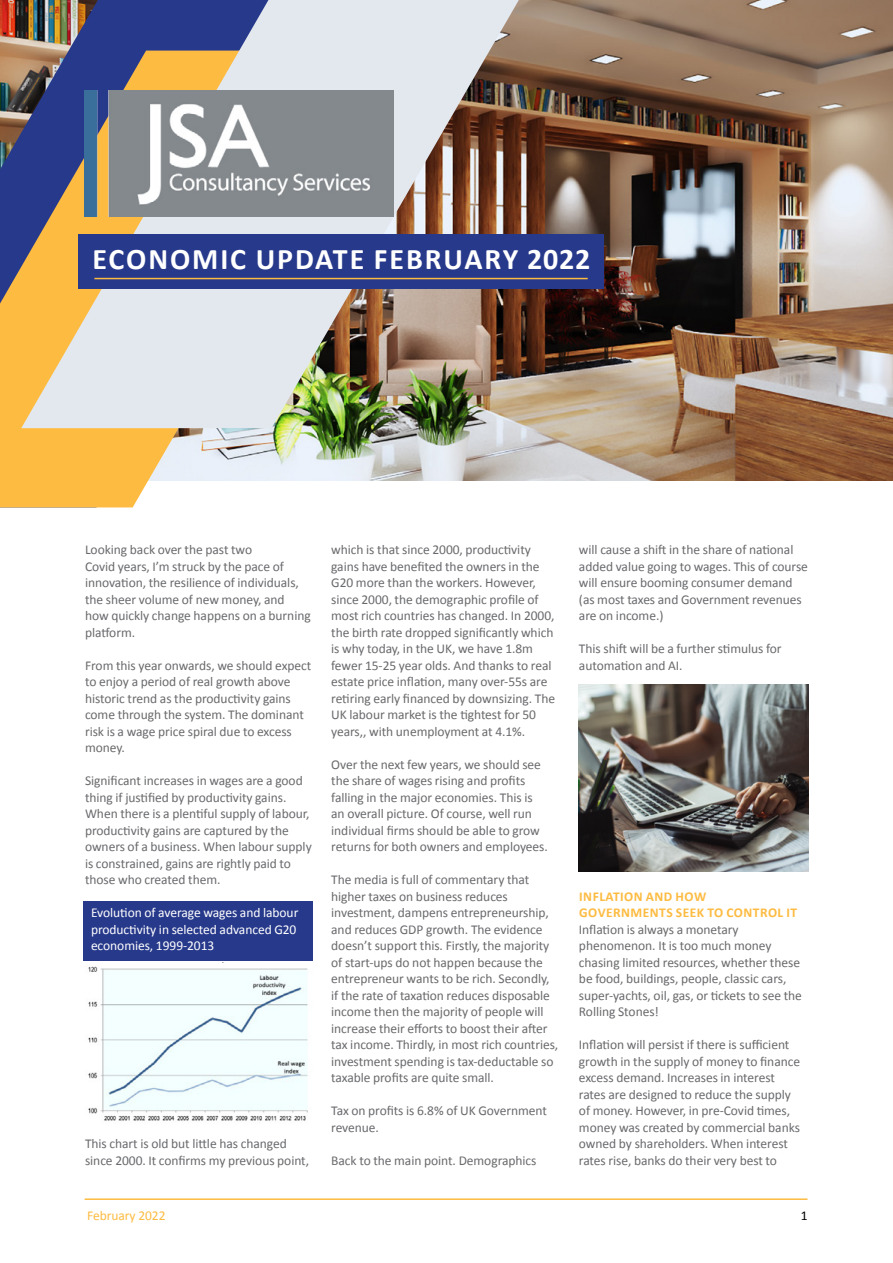
<style>
.page{position:relative;width:893px;height:1263px;background:#fff}
.page>*{position:absolute;margin:0;border:0;box-sizing:border-box;transform-origin:0 0}
.t1{font:700 30px "Calibri";letter-spacing:.065em;color:#fff}
.t2{font:13.5px/16.5px "Calibri";letter-spacing:-.005em;color:#696a6d}
.t3{font:13.5px/16.5px "Calibri";letter-spacing:-.005em;color:#fff}
.t4{font:700 13.5px/16.5px "Calibri";letter-spacing:.035em;color:#fdbb41}
.t5{font:13.5px "Calibri";letter-spacing:-.005em;color:#fdbb41}
.t6{font:13.5px "Calibri";color:#000}
</style>
<div class="page">
<img style="left:396px;top:0;width:497px;height:480px">
<svg style="left:0;top:51px;width:396px;height:456px"></svg>
<img style="left:21px;top:0;width:498px;height:428px">
<hr style="left:85px;top:1198px;width:722px;height:2px;background:#fdbb41">
<div style="left:78px;top:234px;width:526px;height:55px;background:#27398b"></div>
<hr style="left:94px;top:278px;width:494px;height:1px;background:#fdbb41">
<img style="left:579px;top:684px;width:229px;height:187px">
<img style="left:85px;top:91px;width:309px;height:126px">
<img style="left:88px;top:966px;width:220px;height:155px">
<div style="left:84px;top:901px;width:229px;height:59px;background:#27398b"></div>
<h1 class="t1" style="left:92px;top:240px;width:499px">ECONOMIC UPDATE FEBRUARY 2022</h1>
<p class="t2" style="left:85px;top:542px;width:227px">Looking back over the past two<br>Covid years, I’m struck by the pace of innovation, the resilience of individuals, the sheer volume of new money, and how quickly change happens on a burning platform.</p>
<p class="t2" style="left:85px;top:657px;width:228px">From this year onwards, we should expect to enjoy a period of real growth above historic trend as the productivity gains come through the system. The dominant risk is a wage price spiral due to excess money.</p>
<p class="t2" style="left:85px;top:773px;width:228px">Significant increases in wages are a good thing if justified by productivity gains.<br>When there is a plentiful supply of labour, productivity gains are captured by the owners of a business. When labour supply is constrained, gains are rightly paid to those who created them.</p>
<p class="t3" style="left:91px;top:905px;width:209px">Evolution of average wages and labour productivity in selected advanced G20 economies, 1999-2013</p>
<p class="t2" style="left:85px;top:1136px;width:226px">This chart is old but little has changed since 2000. It confirms my previous point,</p>
<p class="t2" style="left:331px;top:542px;width:225px">which is that since 2000, productivity gains have benefited the owners in the G20 more than the workers. However, since 2000, the demographic profile of most rich countries has changed. In 2000, the birth rate dropped significantly which is why today, in the UK, we have 1.8m fewer 15-25 year olds. And thanks to real estate price inflation, many over-55s are retiring early financed by downsizing. The UK labour market is the tightest for 50 years,, with unemployment at 4.1%.</p>
<p class="t2" style="left:331px;top:756px;width:218px">Over the next few years, we should see the share of wages rising and profits falling in the major economies. This is an overall picture. Of course, well run individual firms should be able to grow returns for both owners and employees.</p>
<p class="t2" style="left:331px;top:872px;width:229px">The media is full of commentary that higher taxes on business reduces investment, dampens entrepreneurship, and reduces GDP growth. The evidence doesn’t support this. Firstly, the majority of start-ups do not happen because the entrepreneur wants to be rich. Secondly, if the rate of taxation reduces disposable income then the majority of people will increase their efforts to boost their after tax income. Thirdly, in most rich countries, investment spending is tax-deductable so taxable profits are quite small.</p>
<p class="t2" style="left:331px;top:1103px;width:217px">Tax on profits is 6.8% of UK Government revenue.</p>
<p class="t2" style="left:331px;top:1152px;width:207px">Back to the main point. Demographics</p>
<p class="t2" style="left:579px;top:542px;width:230px">will cause a shift in the share of national added value going to wages. This of course will ensure booming consumer demand (as most taxes and Government revenues are on income.)</p>
<p class="t2" style="left:579px;top:641px;width:204px">This shift will be a further stimulus for automation and AI.</p>
<p class="t4" style="left:579px;top:888px;width:219px">INFLATION AND HOW<br>GOVERNMENTS SEEK TO CONTROL IT</p>
<p class="t2" style="left:579px;top:921px;width:225px">Inflation is always a monetary phenomenon. It is too much money chasing limited resources, whether these be food, buildings, people, classic cars, super-yachts, oil, gas, or tickets to see the Rolling Stones!</p>
<p class="t2" style="left:579px;top:1036px;width:223px">Inflation will persist if there is sufficient growth in the supply of money to finance excess demand. Increases in interest rates are designed to reduce the supply of money. However, in pre-Covid times, money was created by commercial banks owned by shareholders. When interest rates rise, banks do their very best to</p>
<p class="t5" style="left:87px;top:1207px;width:80px">February 2022</p>
<p class="t6" style="left:801px;top:1207px;width:8px">1</p>
</div>
